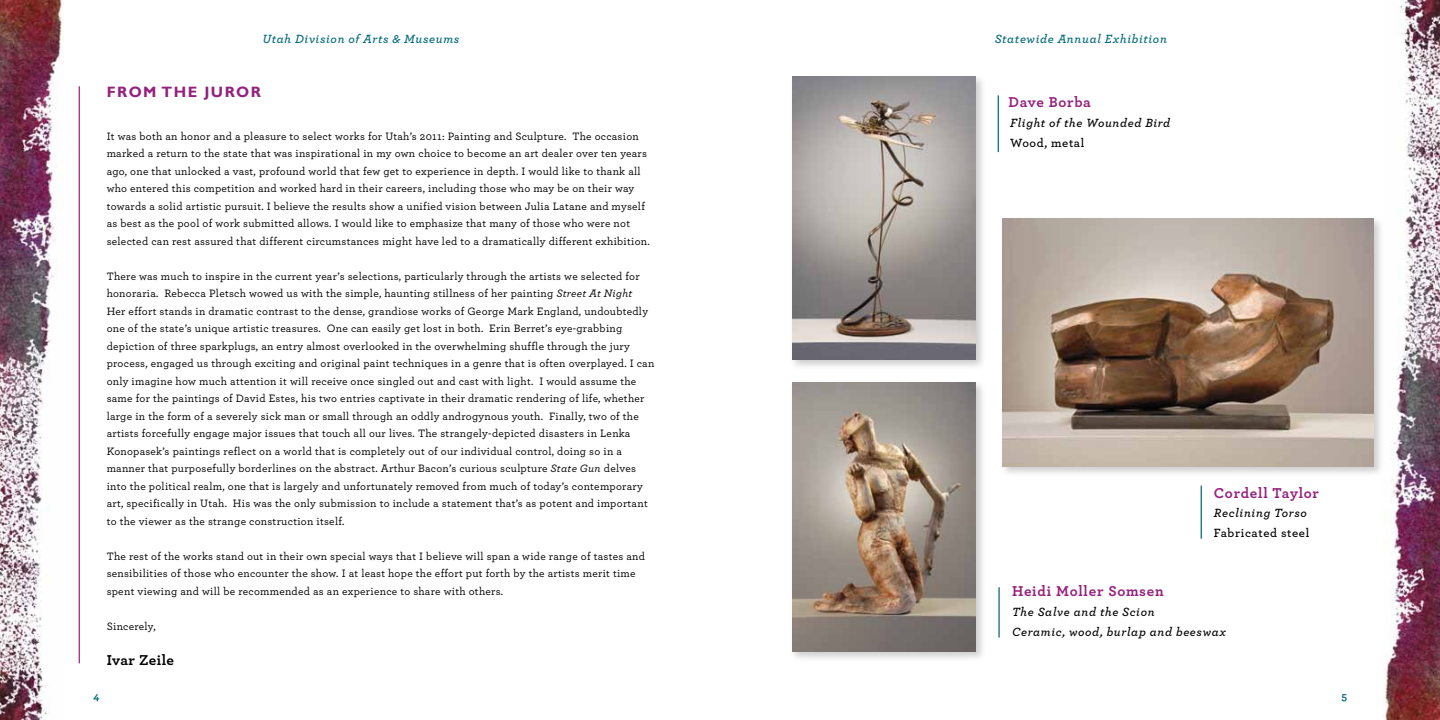
<style>
.page{position:relative;width:1440px;height:720px;background:#fff}
.page>*{position:absolute;margin:0;border:0;box-sizing:border-box;transform-origin:0 0}
.t1{font:700 15px "Archer";letter-spacing:.05em;color:#94217d}
.t2{font:700 15px "Gill Sans";letter-spacing:.1em;color:#94217d}
.t3{font:700 15px "Archer";letter-spacing:.025em;color:#000}
.t4{font:italic 600 12.5px/20px "Archer";letter-spacing:.05em;color:#000}
.t5{font:italic 600 12.5px "Archer";letter-spacing:.05em;color:#006a79}
.t6{font:600 12.5px/20px "Archer";letter-spacing:.05em;color:#000}
.t7{font:500 11.25px/17.5px "Archer";letter-spacing:.025em;color:#000}
.t8{font:700 11.25px "Archer";color:#006a79}
.s1{font-style:italic}
.s2{font-style:normal}
</style>
<div class="page">
<img style="left:1383px;top:0;width:57px;height:720px">
<img style="left:0;top:0;width:63px;height:720px">
<div style="left:789px;top:74px;width:198px;height:297px;background:#000;opacity:.2"></div>
<img style="left:792px;top:76px;width:184px;height:284px">
<div style="left:789px;top:380px;width:198px;height:282px;background:#000;opacity:.2"></div>
<img style="left:792px;top:382px;width:184px;height:270px">
<div style="left:1000px;top:215px;width:385px;height:262px;background:#000;opacity:.2"></div>
<img style="left:1003px;top:218px;width:371px;height:249px">
<hr style="left:79px;top:86px;width:1px;height:577px;background:#a42383">
<hr style="left:998px;top:95px;width:1px;height:57px;background:#006a79">
<hr style="left:1201px;top:486px;width:1px;height:53px;background:#006a79">
<hr style="left:998px;top:587px;width:2px;height:51px;background:#006a79">
<p class="t5" style="left:262px;top:29px;width:198px">Utah Division of Arts &amp; Museums</p>
<p class="t5" style="left:995px;top:29px;width:174px">Statewide Annual Exhibition</p>
<p class="t2" style="left:107px;top:83px;width:156px">FROM THE JUROR</p>
<p class="t7" style="left:107px;top:126px;width:545px">It was both an honor and a pleasure to select works for Utah’s 2011: Painting and Sculpture. The occasion marked a return to the state that was inspirational in my own choice to become an art dealer over ten years ago, one that unlocked a vast, profound world that few get to experience in depth. I would like to thank all who entered this competition and worked hard in their careers, including those who may be on their way towards a solid artistic pursuit. I believe the results show a unified vision between Julia Latane and myself as best as the pool of work submitted allows. I would like to emphasize that many of those who were not selected can rest assured that different circumstances might have led to a dramatically different exhibition.</p>
<p class="t7" style="left:107px;top:266px;width:549px">There was much to inspire in the current year’s selections, particularly through the artists we selected for honoraria. Rebecca Pletsch wowed us with the simple, haunting stillness of her painting <span class="s1">Street At Night<br></span>Her effort stands in dramatic contrast to the dense, grandiose works of George Mark England, undoubtedly one of the state’s unique artistic treasures. One can easily get lost in both. Erin Berret’s eye-grabbing depiction of three sparkplugs, an entry almost overlooked in the overwhelming shuffle through the jury process, engaged us through exciting and original paint techniques in a genre that is often overplayed. I can only imagine how much attention it will receive once singled out and cast with light. I would assume the same for the paintings of David Estes, his two entries captivate in their dramatic rendering of life, whether large in the form of a severely sick man or small through an oddly androgynous youth. Finally, two of the artists forcefully engage major issues that touch all our lives. The strangely-depicted disasters in Lenka Konopasek’s paintings reflect on a world that is completely out of our individual control, doing so in a manner that purposefully borderlines on the abstract. Arthur Bacon’s curious sculpture <span class="s1">State Gun</span> delves into the political realm, one that is largely and unfortunately removed from much of today’s contemporary art, specifically in Utah. His was the only submission to include a statement that’s as potent and important to the viewer as the strange construction itself.</p>
<p class="t7" style="left:107px;top:547px;width:540px">The rest of the works stand out in their own special ways that I believe will span a wide range of tastes and sensibilities of those who encounter the show. I at least hope the effort put forth by the artists merit time spent viewing and will be recommended as an experience to share with others.</p>
<p class="t7" style="left:107px;top:617px;width:51px">Sincerely,</p>
<p class="t3" style="left:107px;top:648px;width:69px">Ivar Zeile</p>
<p class="t1" style="left:1008px;top:91px;width:84px">Dave Borba</p>
<p class="t4" style="left:1010px;top:112px;width:162px">Flight of the Wounded Bird<br><span class="s2">Wood, metal</span></p>
<p class="t1" style="left:1012px;top:579px;width:153px">Heidi Moller Somsen</p>
<p class="t1" style="left:1214px;top:481px;width:107px">Cordell Taylor</p>
<p class="t6" style="left:1214px;top:502px;width:97px"><span class="s1">Reclining Torso<br></span>Fabricated steel</p>
<p class="t4" style="left:1012px;top:601px;width:215px">The Salve and the Scion<br>Ceramic, wood, burlap and beeswax</p>
<p class="t8" style="left:93px;top:688px;width:8px">4</p>
<p class="t8" style="left:1341px;top:688px;width:7px">5</p>
</div>
